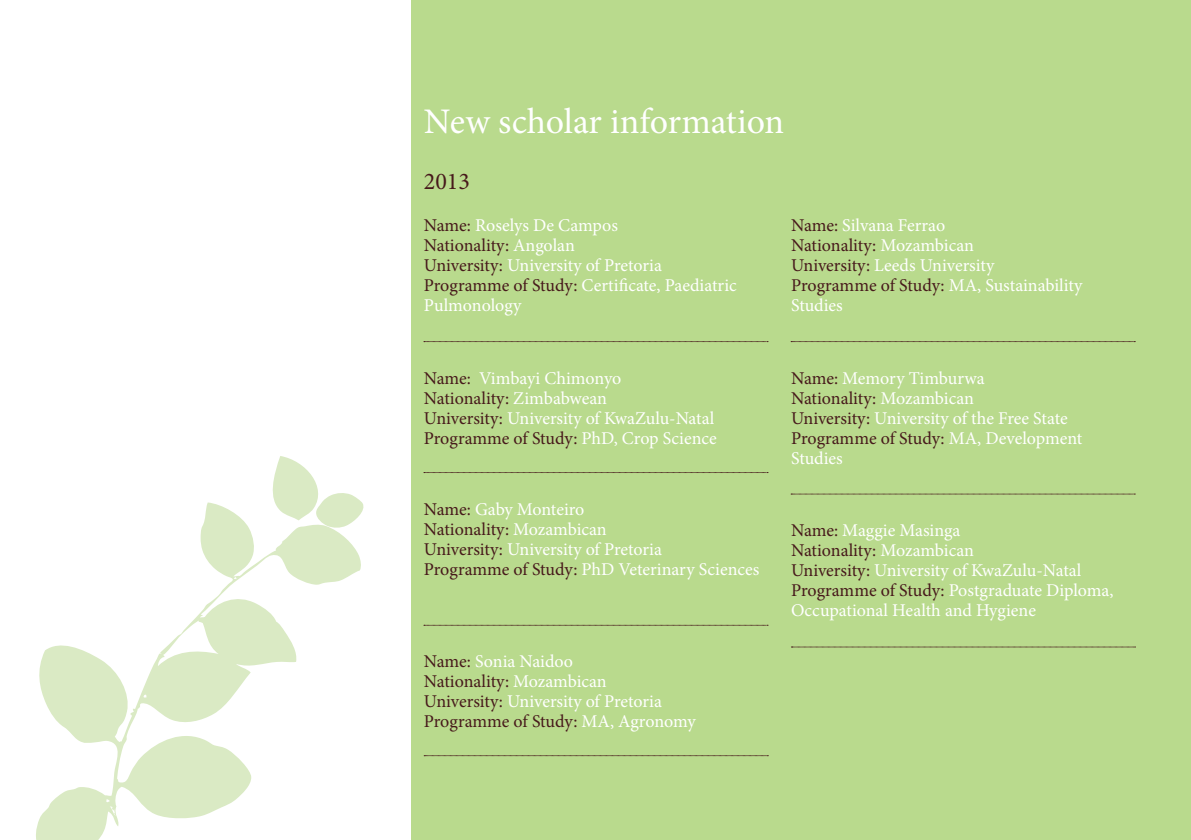
<style>
.page{position:relative;width:1191px;height:840px;background:#fff}
.page>*{position:absolute;margin:0;border:0;box-sizing:border-box;transform-origin:0 0}
.t1{font:36px "Minion Pro";letter-spacing:-.005em;color:#fff}
.t2{font:24px "Minion Pro";color:#47191b}
.t3{font:18px/20px "Minion Pro";letter-spacing:-.005em;color:#fff}
.s1{color:#47191b}
</style>
<div class="page">
<div style="left:412px;top:0;width:779px;height:839px;background:#b9da8d"></div>
<svg style="left:424px;top:341px;width:344px;height:1px"></svg>
<svg style="left:424px;top:472px;width:344px;height:1px"></svg>
<svg style="left:424px;top:624px;width:344px;height:1px"></svg>
<svg style="left:791px;top:341px;width:344px;height:1px"></svg>
<svg style="left:791px;top:493px;width:344px;height:1px"></svg>
<svg style="left:791px;top:646px;width:344px;height:1px"></svg>
<svg style="left:424px;top:755px;width:344px;height:1px"></svg>
<svg style="left:36px;top:502px;width:325px;height:337px"></svg>
<svg style="left:267px;top:456px;width:97px;height:72px"></svg>
<h1 class="t1" style="left:424px;top:97px;width:362px">New scholar information</h1>
<h2 class="t2" style="left:424px;top:165px;width:48px">2013</h2>
<p class="t3" style="left:424px;top:215px;width:314px"><span class="s1">Name:</span> Roselys De Campos<br><span class="s1">Nationality:</span> Angolan<br><span class="s1">University:</span> University of Pretoria<br><span class="s1">Programme of Study:</span> Certificate, Paediatric<br>Pulmonology</p>
<p class="t3" style="left:424px;top:367px;width:294px"><span class="s1">Name:</span> Vimbayi Chimonyo<br><span class="s1">Nationality:</span> Zimbabwean<br><span class="s1">University:</span> University of KwaZulu-Natal<br><span class="s1">Programme of Study:</span> PhD, Crop Science</p>
<p class="t3" style="left:424px;top:498px;width:337px"><span class="s1">Name:</span> Gaby Monteiro<br><span class="s1">Nationality:</span> Mozambican<br><span class="s1">University:</span> University of Pretoria<br><span class="s1">Programme of Study:</span> PhD Veterinary Sciences</p>
<p class="t3" style="left:424px;top:651px;width:273px"><span class="s1">Name:</span> Sonia Naidoo<br><span class="s1">Nationality:</span> Mozambican<br><span class="s1">University:</span> University of Pretoria<br><span class="s1">Programme of Study:</span> MA, Agronomy</p>
<p class="t3" style="left:791px;top:215px;width:293px"><span class="s1">Name:</span> Silvana Ferrao<br><span class="s1">Nationality:</span> Mozambican<br><span class="s1">University:</span> Leeds University<br><span class="s1">Programme of Study:</span> MA, Sustainability<br>Studies</p>
<p class="t3" style="left:791px;top:367px;width:293px"><span class="s1">Name:</span> Memory Timburwa<br><span class="s1">Nationality:</span> Mozambican<br><span class="s1">University:</span> University of the Free State<br><span class="s1">Programme of Study:</span> MA, Development<br>Studies</p>
<p class="t3" style="left:791px;top:520px;width:324px"><span class="s1">Name:</span> Maggie Masinga<br><span class="s1">Nationality:</span> Mozambican<br><span class="s1">University:</span> University of KwaZulu-Natal <span class="s1">Programme of Study:</span> Postgraduate Diploma, Occupational Health and Hygiene</p>
</div>
